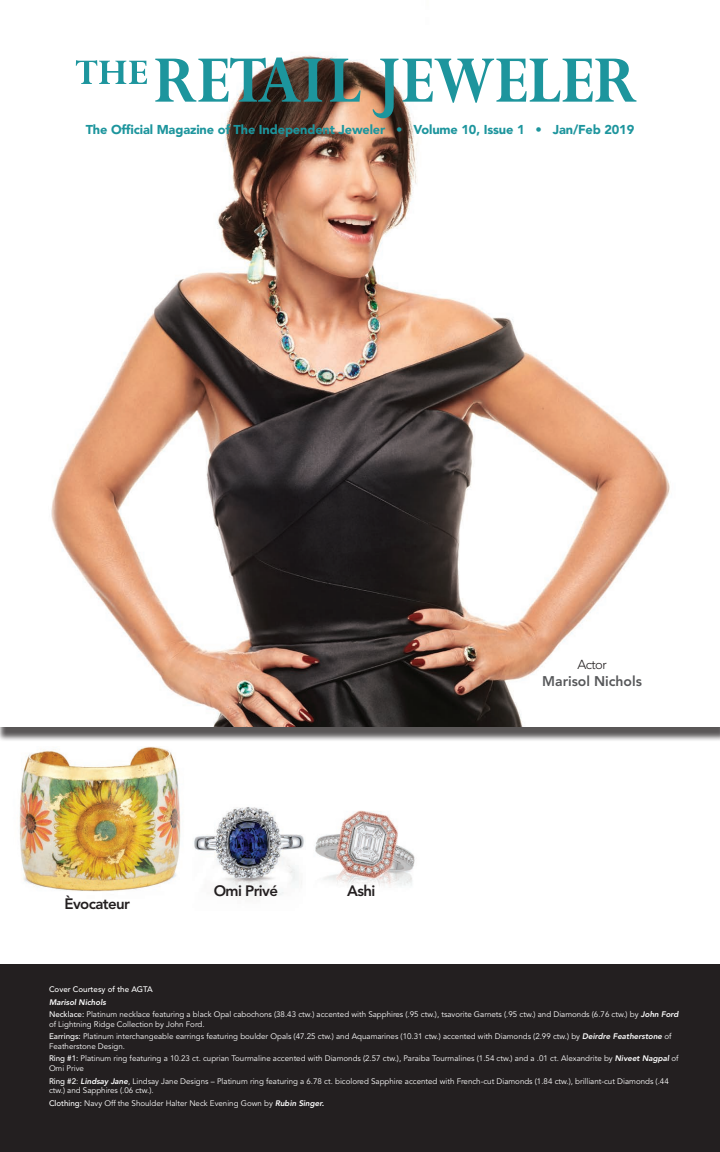
<style>
.page{position:relative;width:720px;height:1152px;background:#fff}
.page>*{position:absolute;margin:0;border:0;box-sizing:border-box;transform-origin:0 0}
.t1{font:800 15px "Avenir LT Std";letter-spacing:-.04em;color:#231f20}
.body{font:800 14px "Avenir LT Std";color:#57585a}
.t2{font:300 13px "Avenir LT Std";letter-spacing:-.04em;color:#231f20}
.t3{font:900 12.8px "Avenir LT Std";letter-spacing:-.01em;color:#1d959d}
.body-2{font:8px/9.6px "Avenir LT Std";color:#fff}
.body-3{font:500 8px "Avenir LT Std";color:#fff}
.body-4{font:italic 800 8px "Avenir LT Std";color:#fff}
.s1{font-weight:500}
.s2{font-weight:800;font-style:italic}
</style>
<div class="page">
<img style="left:194px;top:807px;width:110px;height:90px">
<img style="left:315px;top:810px;width:100px;height:76px">
<div style="left:0;top:4px;width:720px;height:738px;background:#231f20;opacity:.75"></div>
<img style="left:0;top:4px;width:720px;height:722px">
<svg style="left:76px;top:58px;width:560px;height:60px"></svg>
<img style="left:19px;top:747px;width:162px;height:145px">
<div style="left:0;top:965px;width:720px;height:187px;background:#231f20"></div>
<p class="t3" style="left:86px;top:122px;width:550px">The Official Magazine of The Independent Jeweler • Volume 10, Issue 1 • Jan/Feb 2019</p>
<p class="t1" style="left:64px;top:895px;width:67px">Èvocateur</p>
<p class="t1" style="left:214px;top:882px;width:66px">Omi Privé</p>
<p class="t1" style="left:347px;top:882px;width:30px">Ashi</p>
<p class="t2" style="left:577px;top:657px;width:31px">Actor</p>
<p class="body" style="left:542px;top:673px;width:101px">Marisol Nichols</p>
<p class="body-3" style="left:49px;top:985px;width:105px">Cover Courtesy of the AGTA</p>
<p class="body-4" style="left:49px;top:997px;width:58px">Marisol Nichols</p>
<p class="body-2" style="left:49px;top:1010px;width:631px"><span class="s1">Necklace:</span> Platinum necklace featuring a black Opal cabochons (38.43 ctw.) accented with Sapphires (.95 ctw.), tsavorite Garnets (.95 ctw.) and Diamonds (6.76 ctw.) by <span class="s2">John Ford </span>of Lightning Ridge Collection by John Ford.</p>
<p class="body-2" style="left:49px;top:1032px;width:624px"><span class="s1">Earrings:</span> Platinum interchangeable earrings featuring boulder Opals (47.25 ctw.) and Aquamarines (10.31 ctw.) accented with Diamonds (2.99 ctw.) by <span class="s2">Deirdre Featherstone</span> of<br>Featherstone Design.</p>
<p class="body-2" style="left:49px;top:1054px;width:631px"><span class="s1">Ring #1:</span> Platinum ring featuring a 10.23 ct. cuprian Tourmaline accented with Diamonds (2.57 ctw.), Paraiba Tourmalines (1.54 ctw.) and a .01 ct. Alexandrite by <span class="s2">Niveet Nagpal</span> of<br>Omi Prive</p>
<p class="body-2" style="left:49px;top:1076px;width:621px"><span class="s1">Ring #2</span>: <span class="s2">Lindsay Jane</span>, Lindsay Jane Designs – Platinum ring featuring a 6.78 ct. bicolored Sapphire accented with French-cut Diamonds (1.84 ctw.), brilliant-cut Diamonds (.44 ctw.) and Sapphires (.06 ctw.).</p>
<p class="body-2" style="left:49px;top:1098px;width:277px"><span class="s1">Clothing:</span> Navy Off the Shoulder Halter Neck Evening Gown by <span class="s2">Rubin Singer.</span></p>
</div>
